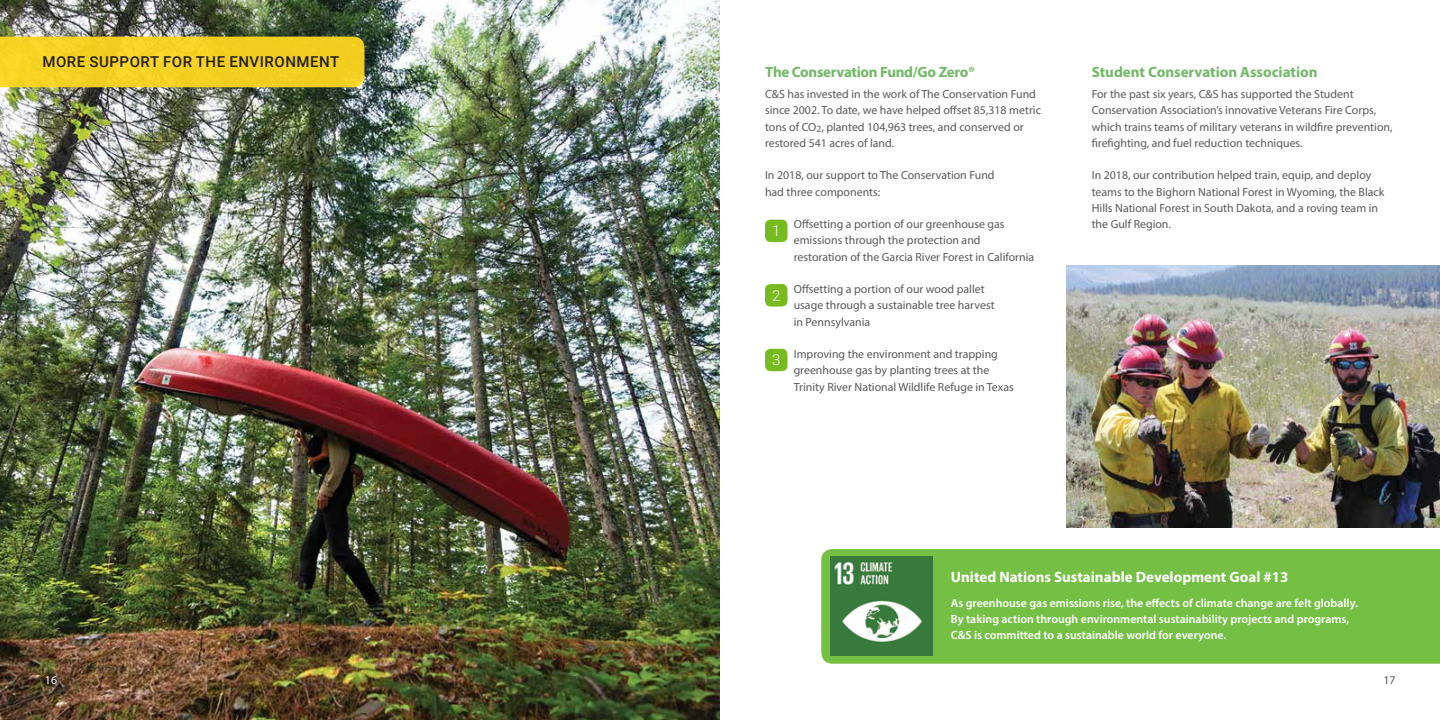
<style>
.page{position:relative;width:1440px;height:720px;background:#fff}
.page>*{position:absolute;margin:0;border:0;box-sizing:border-box;transform-origin:0 0}
.t1{font:700 15px "Myriad Pro";letter-spacing:-.005em;color:#70b965}
.t2{font:700 15px "Myriad Pro";color:#fff}
.t3{font:500 15px "Roboto";letter-spacing:.035em;color:#231f20}
.t4{font:300 15px "Roboto";color:#fff}
.t5{font:11.88px/16.2px "Myriad Pro";color:#58595b}
.t6{font:600 11.88px/16.2px "Myriad Pro";color:#fff}
.t7{font:11.88px "Myriad Pro";color:#fff}
</style>
<div class="page">
<img style="left:0;top:0;width:720px;height:720px">
<div style="left:821px;top:549px;width:619px;height:115px;background:#75c044"></div>
<img style="left:831px;top:556px;width:101px;height:99px">
<svg style="left:0;top:37px;width:364px;height:50px;background:#f4d022"></svg>
<img style="left:1067px;top:266px;width:373px;height:261px">
<div style="left:765px;top:220px;width:23px;height:22px;background:#76bc21;border-radius:6px"></div>
<div style="left:765px;top:284px;width:23px;height:23px;background:#76bc21;border-radius:6px"></div>
<div style="left:765px;top:349px;width:23px;height:22px;background:#76bc21;border-radius:6px"></div>
<p class="t3" style="left:42px;top:51px;width:298px">MORE SUPPORT FOR THE ENVIRONMENT</p>
<p class="t1" style="left:765px;top:62px;width:212px">The Conservation Fund/Go Zero®</p>
<p class="t5" style="left:765px;top:86px;width:278px">C&amp;S has invested in the work of The Conservation Fund since 2002. To date, we have helped offset 85,318 metric tons of CO<sub>2</sub>, planted 104,963 trees, and conserved or restored 541 acres of land.</p>
<p class="t5" style="left:765px;top:167px;width:231px">In 2018, our support to The Conservation Fund had three components:</p>
<p class="t5" style="left:794px;top:216px;width:242px">Offsetting a portion of our greenhouse gas emissions through the protection and restoration of the Garcia River Forest in California</p>
<p class="t5" style="left:794px;top:281px;width:202px">Offsetting a portion of our wood pallet usage through a sustainable tree harvest in Pennsylvania</p>
<p class="t5" style="left:794px;top:346px;width:222px">Improving the environment and trapping greenhouse gas by planting trees at the<br>Trinity River National Wildlife Refuge in Texas</p>
<p class="t4" style="left:772px;top:220px;width:10px">1</p>
<p class="t4" style="left:772px;top:285px;width:10px">2</p>
<p class="t4" style="left:772px;top:349px;width:10px">3</p>
<p class="t1" style="left:1092px;top:62px;width:227px">Student Conservation Association</p>
<p class="t5" style="left:1092px;top:86px;width:302px">For the past six years, C&amp;S has supported the Student Conservation Association’s innovative Veterans Fire Corps, which trains teams of military veterans in wildfire prevention, firefighting, and fuel reduction techniques.</p>
<p class="t5" style="left:1092px;top:167px;width:294px">In 2018, our contribution helped train, equip, and deploy teams to the Bighorn National Forest in Wyoming, the Black Hills National Forest in South Dakota, and a roving team in the Gulf Region.</p>
<p class="t2" style="left:951px;top:567px;width:339px">United Nations Sustainable Development Goal #13</p>
<p class="t6" style="left:951px;top:594px;width:408px">As greenhouse gas emissions rise, the effects of climate change are felt globally.<br>By taking action through environmental sustainability projects and programs,<br>C&amp;S is committed to a sustainable world for everyone.</p>
<p class="t7" style="left:45px;top:673px;width:14px">16</p>
<p class="t5" style="left:1383px;top:672px;width:14px">17</p>
</div>
